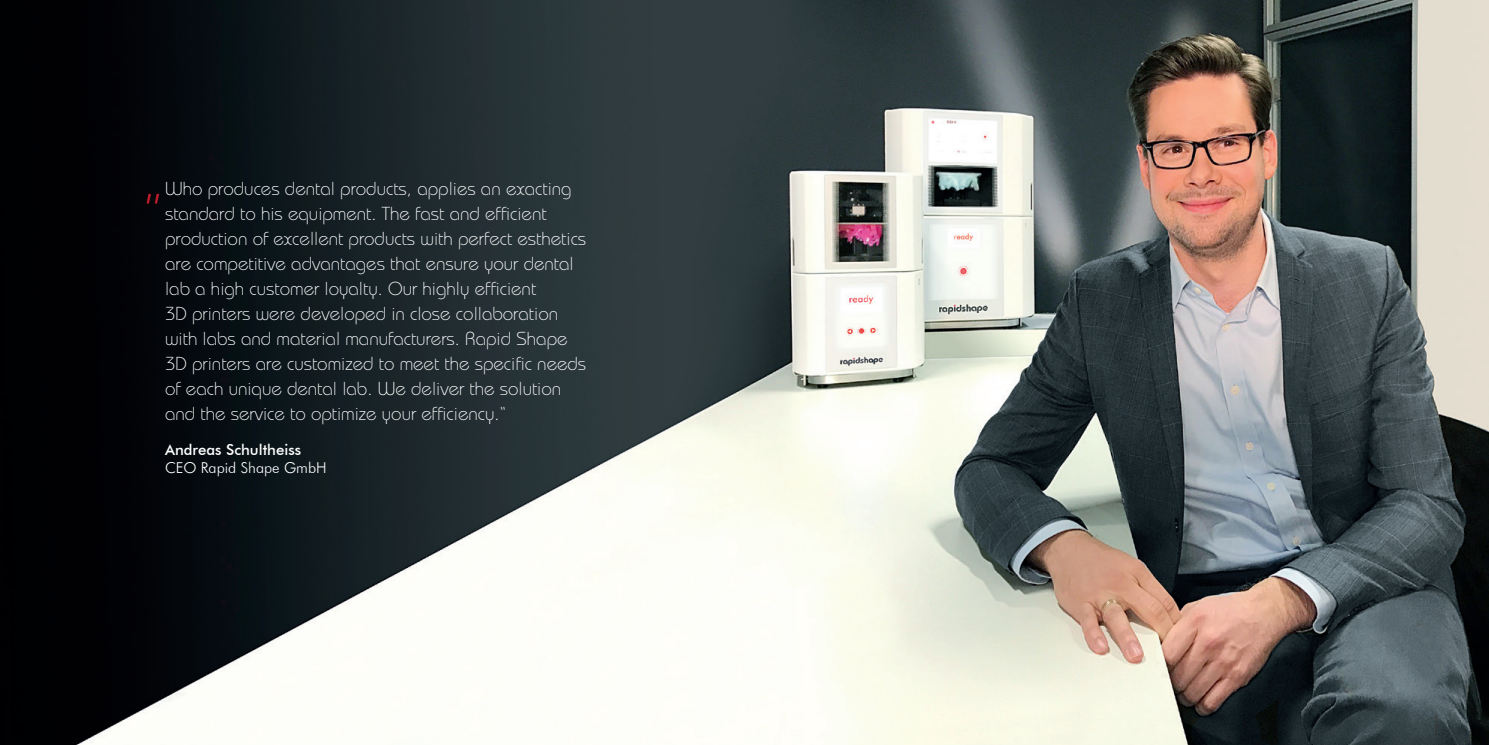
<style>
.page{position:relative;width:1489px;height:745px;background:#fff}
.page>*{position:absolute;margin:0;border:0;box-sizing:border-box;transform-origin:0 0}
.t1{font:300 62.5px "Bauhaus Std";color:#be1d2c}
.t2{font:300 18.75px/25px "Bauhaus Std";color:#fff}
.t3{font:500 15px "Futura BT";color:#fff}
.t4{font:300 15px "Futura BT";color:#fff}
</style>
<div class="page">
<img style="left:0;top:0;width:1488px;height:744px">
<p class="t2" style="left:165px;top:176px;width:422px">Who produces dental products, applies an exacting standard to his equipment. The fast and efficient production of excellent products with perfect esthetics are competitive advantages that ensure your dental lab a high customer loyalty. Our highly efficient<br>3D printers were developed in close collaboration with labs and material manufacturers. Rapid Shape 3D printers are customized to meet the specific needs of each unique dental lab. We deliver the solution and the service to optimize your efficiency.“</p>
<p class="t3" style="left:165px;top:440px;width:138px">Andreas Schultheiss</p>
<p class="t4" style="left:165px;top:458px;width:163px">CEO Rapid Shape GmbH</p>
<p class="t1" style="left:142px;top:140px;width:22px">„</p>
</div>
